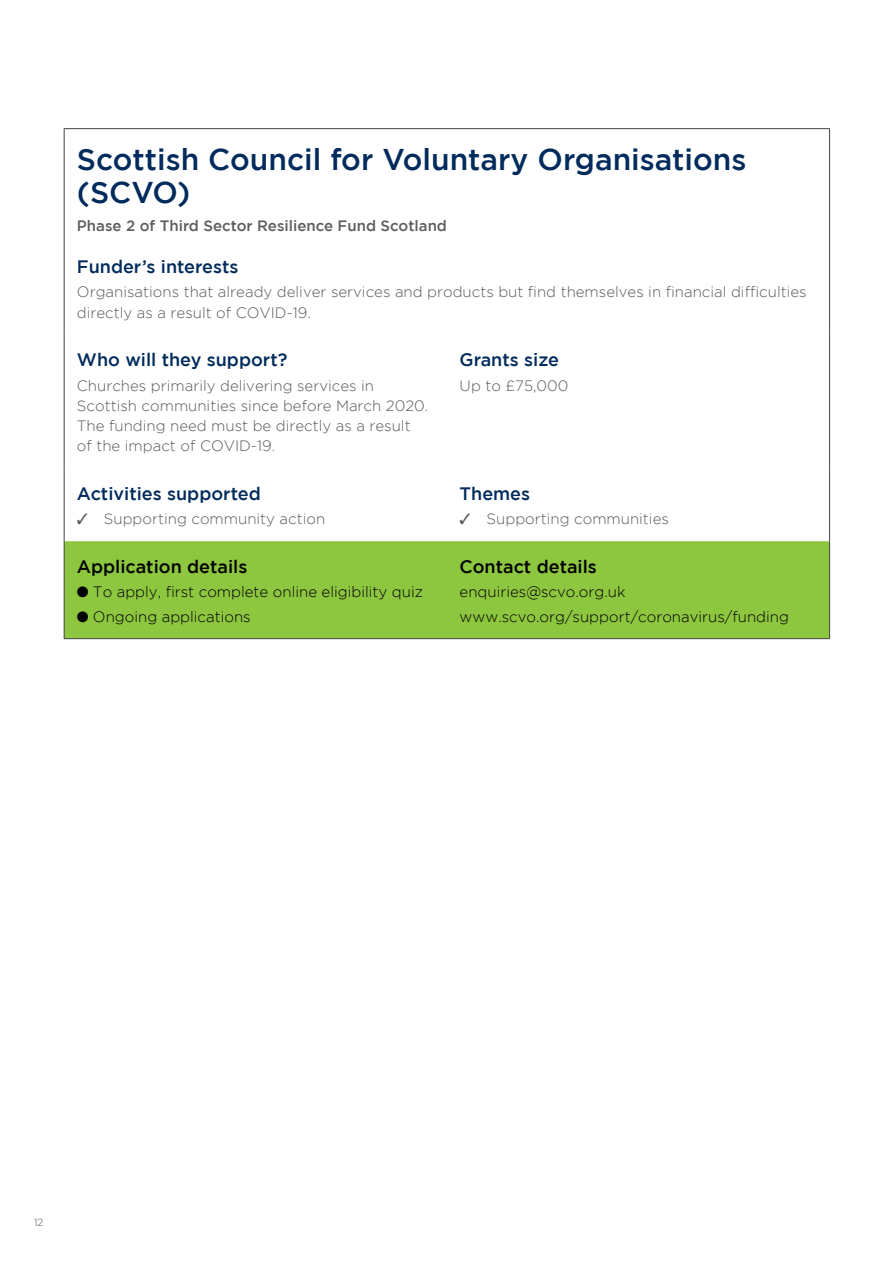
<style>
.page{position:relative;width:893px;height:1263px;background:#fff}
.page>*{position:absolute;margin:0;border:0;box-sizing:border-box;transform-origin:0 0}
.t1{font:30px/33px "Gotham HTF Medium 2";color:#002b5c}
.t2{font:18px "Gotham HTF Medium 2";color:#002b5c}
.t3{font:18px "Gotham HTF Medium 2";color:#000}
.t4{font:300 15px/20.2px "Gotham HTF";color:#58595b}
.t5{font:300 15px/24.5px "Gotham HTF";color:#000}
.t6{font:15px "Gotham HTF Medium 2";color:#5f5c5c}
.t7{font:300 10.5px "Gotham HTF";color:#58595b}
</style>
<div class="page">
<div style="left:65px;top:541px;width:764px;height:97px;background:#8dc63f"></div>
<hr style="left:829px;top:129px;width:1px;height:206px;background:#454342">
<hr style="left:64px;top:128px;width:383px;height:1px;background:#454342">
<hr style="left:64px;top:129px;width:1px;height:206px;background:#454342">
<hr style="left:447px;top:128px;width:383px;height:1px;background:#454342">
<hr style="left:64px;top:335px;width:1px;height:133px;background:#454342">
<hr style="left:829px;top:335px;width:1px;height:133px;background:#454342">
<hr style="left:64px;top:468px;width:1px;height:73px;background:#454342">
<hr style="left:829px;top:468px;width:1px;height:73px;background:#454342">
<hr style="left:64px;top:541px;width:1px;height:97px;background:#454342">
<hr style="left:829px;top:541px;width:1px;height:97px;background:#454342">
<hr style="left:64px;top:638px;width:383px;height:1px;background:#454342">
<hr style="left:447px;top:638px;width:383px;height:1px;background:#454342">
<h1 class="t1" style="left:77px;top:142px;width:671px">Scottish Council for Voluntary Organisations (SCVO)</h1>
<p class="t6" style="left:77px;top:218px;width:372px">Phase 2 of Third Sector Resilience Fund Scotland</p>
<p class="t2" style="left:77px;top:256px;width:163px">Funder’s interests</p>
<p class="t4" style="left:77px;top:282px;width:731px">Organisations that already deliver services and products but find themselves in financial difficulties directly as a result of COVID-19.</p>
<p class="t2" style="left:77px;top:349px;width:212px">Who will they support?</p>
<p class="t4" style="left:77px;top:375px;width:353px">Churches primarily delivering services in Scottish communities since before March 2020.<br>The funding need must be directly as a result of the impact of COVID-19.</p>
<p class="t2" style="left:460px;top:349px;width:101px">Grants size</p>
<p class="t4" style="left:460px;top:375px;width:110px">Up to £75,000</p>
<p class="t2" style="left:77px;top:483px;width:185px">Activities supported</p>
<p class="t4" style="left:77px;top:509px;width:250px">✓ Supporting community action</p>
<p class="t3" style="left:77px;top:556px;width:172px">Application details</p>
<p class="t5" style="left:77px;top:579px;width:348px">● To apply, first complete online eligibility quiz</p>
<p class="t5" style="left:77px;top:604px;width:175px">● Ongoing applications</p>
<p class="t2" style="left:460px;top:483px;width:72px">Themes</p>
<p class="t4" style="left:460px;top:509px;width:211px">✓ Supporting communities</p>
<p class="t3" style="left:460px;top:556px;width:139px">Contact details</p>
<p class="t5" style="left:460px;top:579px;width:331px">enquiries@scvo.org.uk www.scvo.org/support/coronavirus/funding</p>
<p class="t7" style="left:34px;top:1217px;width:11px">12</p>
</div>
